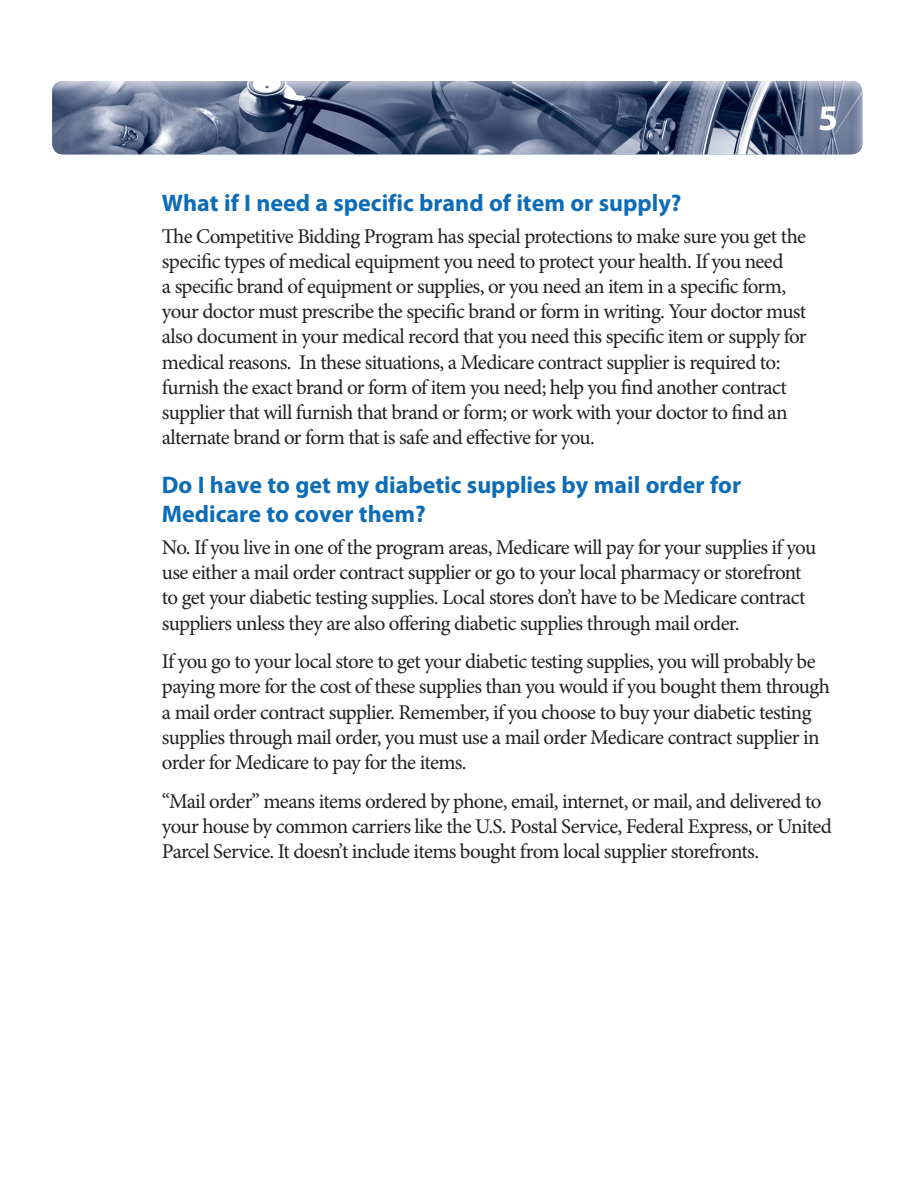
<style>
.page{position:relative;width:918px;height:1188px;background:#fff}
.page>*{position:absolute;margin:0;border:0;box-sizing:border-box;transform-origin:0 0}
.t1{font:700 36px "Myriad Pro";color:#fff}
.subhead{font:700 24px/28.8px "Myriad Pro";color:#0d6cb6}
.Text_14{font:21px/25.2px "Minion Pro";letter-spacing:-.035em;color:#231f20}
</style>
<div class="page">
<img style="left:52px;top:81px;width:810px;height:73px">
<h1 class="t1" style="left:818px;top:95px;width:21px">5</h1>
<p class="subhead" style="left:162px;top:187px;width:521px">What if I need a specific brand of item or supply?</p>
<p class="Text_14" style="left:162px;top:223px;width:646px">The Competitive Bidding Program has special protections to make sure you get the specific types of medical equipment you need to protect your health. If you need<br>a specific brand of equipment or supplies, or you need an item in a specific form, your doctor must prescribe the specific brand or form in writing. Your doctor must also document in your medical record that you need this specific item or supply for medical reasons. In these situations, a Medicare contract supplier is required to: furnish the exact brand or form of item you need; help you find another contract supplier that will furnish that brand or form; or work with your doctor to find an alternate brand or form that is safe and effective for you.</p>
<p class="subhead" style="left:162px;top:470px;width:581px">Do I have to get my diabetic supplies by mail order for<br>Medicare to cover them?</p>
<p class="Text_14" style="left:162px;top:535px;width:656px">No. If you live in one of the program areas, Medicare will pay for your supplies if you use either a mail order contract supplier or go to your local pharmacy or storefront to get your diabetic testing supplies. Local stores don’t have to be Medicare contract suppliers unless they are also offering diabetic supplies through mail order.</p>
<p class="Text_14" style="left:162px;top:649px;width:670px">If you go to your local store to get your diabetic testing supplies, you will probably be paying more for the cost of these supplies than you would if you bought them through a mail order contract supplier. Remember, if you choose to buy your diabetic testing supplies through mail order, you must use a mail order Medicare contract supplier in order for Medicare to pay for the items.</p>
<p class="Text_14" style="left:162px;top:789px;width:671px">“Mail order” means items ordered by phone, email, internet, or mail, and delivered to your house by common carriers like the U.S. Postal Service, Federal Express, or United<br>Parcel Service. It doesn’t include items bought from local supplier storefronts.</p>
</div>
